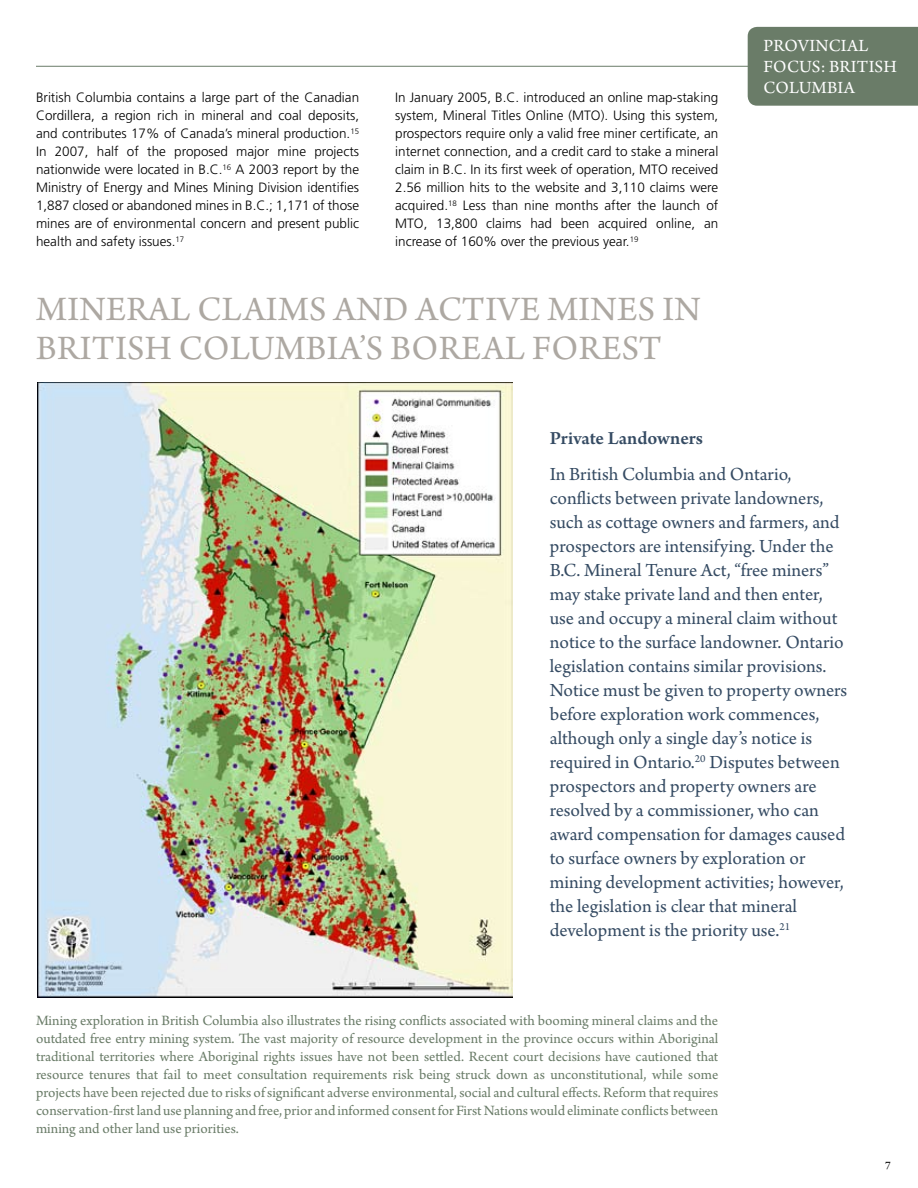
<style>
.page{position:relative;width:918px;height:1188px;background:#fff}
.page>*{position:absolute;margin:0;border:0;box-sizing:border-box;transform-origin:0 0}
.t1{font:36px/39px "Arno Pro";letter-spacing:.01em;color:#ada8a2}
.t2{font:19.5px/24px "Arno Pro";color:#354b63}
.t3{font:600 19.5px "Arno Pro";letter-spacing:-.005em;color:#354b63}
.t4{font:18px/21px "Arno Pro";letter-spacing:.01em;color:#fff}
.t5{font:15px/18px "Arno Pro";color:#6a7c68;text-align:justify}
.t6{font:300 13.5px/18px "Frutiger";color:#000;text-align:justify}
.t7{font:12px "Arno Pro";color:#000}
</style>
<div class="page">
<img style="left:38px;top:382px;width:475px;height:615px">
<div style="left:748px;top:27px;width:170px;height:79px;background:#6a7c68"></div>
<hr style="left:36px;top:66px;width:724px;height:1px;background:#6a7c68">
<p class="t6" style="left:36px;top:89px;width:325px">British Columbia contains a large part of the Canadian Cordillera, a region rich in mineral and coal deposits, and contributes 17% of Canada’s mineral production.<sup>15<br></sup>In 2007, half of the proposed major mine projects nationwide were located in B.C.<sup>16</sup> A 2003 report by the Ministry of Energy and Mines Mining Division identifies 1,887 closed or abandoned mines in B.C.; 1,171 of those mines are of environmental concern and present public health and safety issues.<sup>17</sup></p>
<p class="t6" style="left:395px;top:89px;width:325px">In January 2005, B.C. introduced an online map-staking system, Mineral Titles Online (MTO). Using this system, prospectors require only a valid free miner certificate, an internet connection, and a credit card to stake a mineral claim in B.C. In its first week of operation, MTO received 2.56 million hits to the website and 3,110 claims were acquired.<sup>18</sup> Less than nine months after the launch of MTO, 13,800 claims had been acquired online, an increase of 160% over the previous year.<sup>19</sup></p>
<h1 class="t1" style="left:36px;top:291px;width:666px">Mineral Claims and Active Mines in<br>British Columbia’s Boreal Forest</h1>
<h3 class="t4" style="left:764px;top:36px;width:135px">Provinc ial<br>Focus: British<br>Columbia</h3>
<h2 class="t3" style="left:550px;top:427px;width:155px">Private Landowners</h2>
<p class="t2" style="left:550px;top:463px;width:299px">In British Columbia and Ontario, conflicts between private landowners, such as cottage owners and farmers, and prospectors are intensifying. Under the B.C. Mineral Tenure Act, “free miners” may stake private land and then enter, use and occupy a mineral claim without notice to the surface landowner. Ontario legislation contains similar provisions.<br>Notice must be given to property owners before exploration work commences, although only a single day’s notice is required in Ontario.<sup>20</sup> Disputes between prospectors and property owners are resolved by a commissioner, who can award compensation for damages caused to surface owners by exploration or mining development activities; however, the legislation is clear that mineral development is the priority use.<sup>21</sup></p>
<p class="t5" style="left:36px;top:1012px;width:684px">Mining exploration in British Columbia also illustrates the rising conflicts associated with booming mineral claims and the outdated free entry mining system. The vast majority of resource development in the province occurs within Aboriginal traditional territories where Aboriginal rights issues have not been settled. Recent court decisions have cautioned that resource tenures that fail to meet consultation requirements risk being struck down as unconstitutional, while some projects have been rejected due to risks of significant adverse environmental, social and cultural effects. Reform that requires conservation-first land use planning and free, prior and informed consent for First Nations would eliminate conflicts between mining and other land use priorities.</p>
<p class="t7" style="left:885px;top:1159px;width:7px">7</p>
</div>
